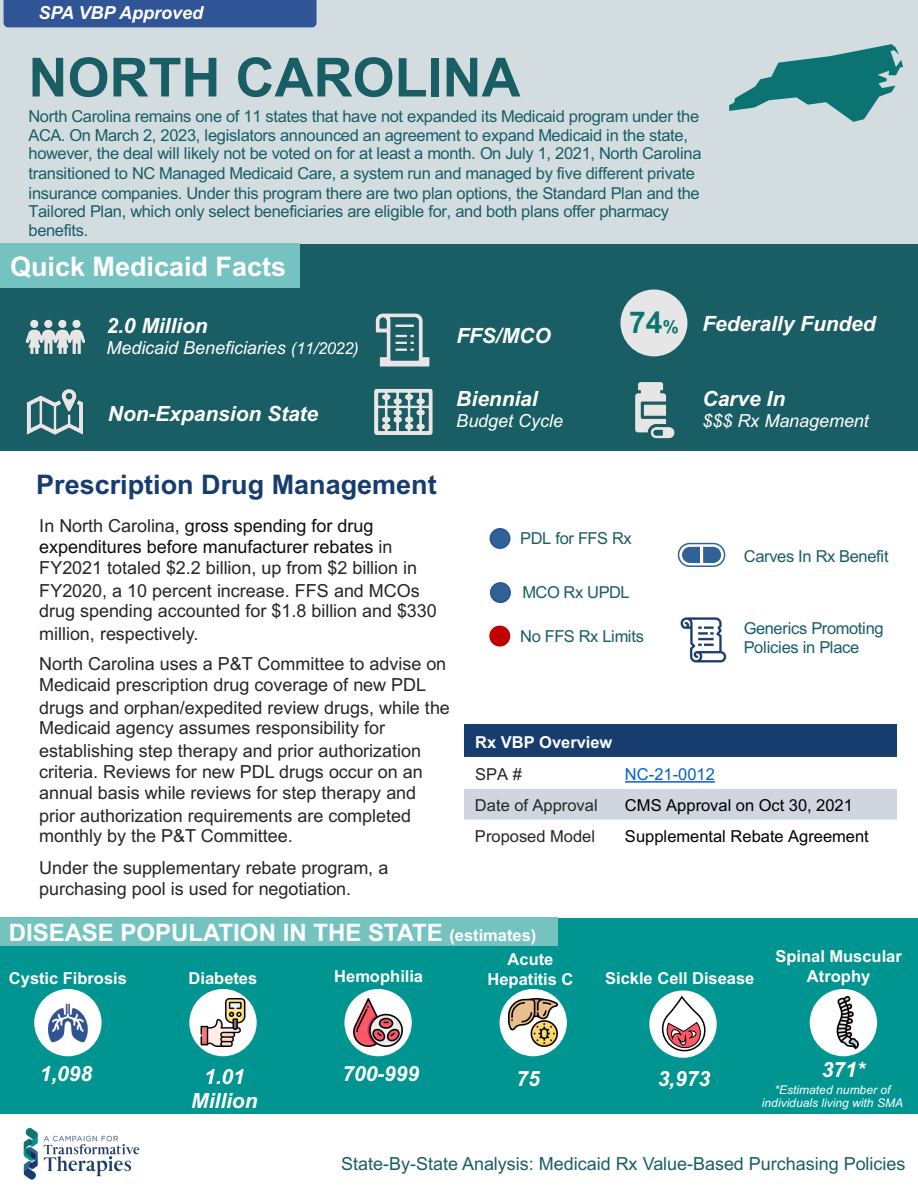
<style>
.page{position:relative;width:918px;height:1188px;background:#fff}
.page>*{position:absolute;margin:0;border:0;box-sizing:border-box;transform-origin:0 0}
.t1{font:700 54px "Arial";color:#195e65}
.t2{font:700 27px "Arial";color:#163d6d}
.t3{font:700 27px "Arial";color:#fff}
.t4{font:700 24px "Arial";letter-spacing:-.005em;color:#fff}
.t5{font:italic 700 21px/24.2px "Arial";color:#fff;text-align:center}
.t6{font:18px/20.9px "Arial";letter-spacing:-.005em;color:#262626}
.t7{font:18px "Arial";letter-spacing:-.005em;color:#195e65}
.t8{font:italic 18px "Arial";letter-spacing:-.005em;color:#fff}
.t9{font:italic 700 18px "Arial";letter-spacing:-.005em;color:#fff}
.t10{font:16.5px/19.2px "Arial";letter-spacing:-.02em;color:#195e65}
.t11{font:700 16.5px/19.5px "Arial";color:#fff;text-align:center}
.t12{font:16.5px "Arial";color:#000}
.t13{font:16.5px "Arial";color:#262626}
.t14{font:16.5px "Arial";color:#0563c1}
.t15{font:italic 12px/13.6px "Arial";letter-spacing:.005em;color:#fff;text-align:center}
.s1{color:#175e65}
.s2{font-size:16.5px}
.s3{font-style:normal;font-size:30px;color:#0b7472}
.s4{color:#0d0d0d}
</style>
<div class="page">
<img style="left:23px;top:1128px;width:117px;height:52px">
<div style="left:0;top:0;width:918px;height:259px;background:#d3dde0"></div>
<svg style="left:729px;top:44px;width:174px;height:78px"></svg>
<div style="left:0;top:244px;width:918px;height:207px;background:#195e65"></div>
<img style="left:25px;top:319px;width:61px;height:35px">
<img style="left:26px;top:389px;width:57px;height:46px">
<img style="left:374px;top:388px;width:59px;height:47px">
<img style="left:635px;top:382px;width:40px;height:57px">
<img style="left:375px;top:313px;width:55px;height:54px">
<div style="left:620px;top:290px;width:67px;height:66px;background:#e7e6e6;border-radius:50%"></div>
<div style="left:4px;top:0;width:313px;height:27px;background:#2f5597"></div>
<div style="left:0;top:243px;width:300px;height:45px;background:#75c3c1"></div>
<div style="left:464px;top:724px;width:433px;height:34px;background:#163d6d"></div>
<div style="left:464px;top:788px;width:150px;height:32px;background:#cfd6e0"></div>
<div style="left:614px;top:788px;width:283px;height:32px;background:#cfd6e0"></div>
<hr style="left:464px;top:757px;width:433px;height:1px;background:#fff">
<hr style="left:464px;top:788px;width:433px;height:1px;background:#fff">
<svg style="left:625px;top:781px;width:90px;height:2px"></svg>
<svg style="left:682px;top:547px;width:39px;height:16px"></svg>
<div style="left:678px;top:543px;width:47px;height:24px;border:1px solid #2f6296;border-radius:11px"></div>
<div style="left:490px;top:529px;width:20px;height:19px;background:#2f6296;border-radius:50%"></div>
<div style="left:490px;top:528px;width:20px;height:21px;border:1px solid #2f528f;border-radius:50%"></div>
<div style="left:490px;top:626px;width:20px;height:20px;background:#c00000;border-radius:50%"></div>
<div style="left:489px;top:626px;width:21px;height:21px;border:1px solid #c00000;border-radius:50%"></div>
<img style="left:680px;top:617px;width:47px;height:46px">
<div style="left:0;top:918px;width:918px;height:196px;background:#009591"></div>
<div style="left:189px;top:989px;width:68px;height:67px;background:#fff;border-radius:50%"></div>
<img style="left:199px;top:998px;width:48px;height:49px">
<div style="left:500px;top:989px;width:67px;height:67px;background:#fff;border-radius:50%"></div>
<img style="left:509px;top:998px;width:49px;height:49px">
<div style="left:344px;top:989px;width:68px;height:67px;background:#fff;border-radius:50%"></div>
<img style="left:354px;top:998px;width:48px;height:49px">
<div style="left:810px;top:989px;width:67px;height:67px;background:#fff;border-radius:50%"></div>
<img style="left:816px;top:996px;width:54px;height:54px">
<div style="left:0;top:918px;width:558px;height:28px;background:#75c3c1"></div>
<div style="left:34px;top:989px;width:68px;height:67px;background:#fff;border-radius:50%"></div>
<img style="left:44px;top:1003px;width:48px;height:44px">
<svg style="left:649px;top:990px;width:68px;height:68px"></svg>
<svg style="left:650px;top:994px;width:67px;height:64px"></svg>
<div style="left:491px;top:583px;width:19px;height:19px;background:#2f6296;border-radius:50%"></div>
<div style="left:490px;top:582px;width:21px;height:21px;border:1px solid #2f528f;border-radius:50%"></div>
<p class="t9" style="left:38px;top:2px;width:166px">SPA VBP Approved</p>
<h1 class="t1" style="left:29px;top:48px;width:494px">NORTH CAROLINA</h1>
<p class="t10" style="left:29px;top:107px;width:675px">North Carolina remains one of 11 states that have not expanded its Medicaid program under the ACA. <span class="s1">On March 2, 2023, legislators announced an agreement to expand Medicaid in the state, however, the deal will likely not be voted on for at least a month.</span> On July 1, 2021, North Carolina transitioned to NC Managed Medicaid Care, a system run and managed by five different private insurance companies. Under this program there are two plan options, the Standard Plan and the</p>
<p class="t10" style="left:29px;top:201px;width:642px">Tailored Plan, which only select beneficiaries are eligible for, and both plans offer pharmacy benefits.</p>
<h2 class="t3" style="left:10px;top:252px;width:278px">Quick Medicaid Facts</h2>
<p class="t5" style="left:107px;top:313px;width:103px">2.0 Million</p>
<p class="t8" style="left:107px;top:338px;width:254px">Medicaid Beneficiaries <span class="s2">(11/2022)</span></p>
<p class="t5" style="left:108px;top:401px;width:212px">Non-Expansion State</p>
<h2 class="t2" style="left:36px;top:469px;width:402px">Prescription Drug Management</h2>
<p class="t5" style="left:456px;top:324px;width:96px">FFS/MCO</p>
<p class="t5" style="left:456px;top:387px;width:83px">Biennial</p>
<p class="t8" style="left:456px;top:411px;width:108px">Budget Cycle</p>
<p class="t5" style="left:629px;top:312px;width:248px"><span class="s3">74</span><sub>%</sub> Federally Funded</p>
<p class="t5" style="left:702px;top:387px;width:84px">Carve In</p>
<p class="t8" style="left:702px;top:411px;width:168px">$$$ Rx Management</p>
<p class="t6" style="left:39px;top:515px;width:379px">In North Carolina, <span class="s4">gross spending for drug expenditures before manufacturer rebates</span> in<br>FY2021 totaled $2.2 billion, up from $2 billion in</p>
<p class="t6" style="left:39px;top:580px;width:399px">FY2020, a 10 percent increase. FFS and MCOs drug spending accounted for $1.8 billion and $330</p>
<p class="t6" style="left:39px;top:619px;width:408px;line-height:29.8px">million, respectively.<br>North Carolina uses a P&amp;T Committee to advise on</p>
<p class="t6" style="left:39px;top:673px;width:412px;line-height:22.6px">Medicaid prescription drug coverage of new PDL drugs and orphan/expedited review drugs, while the</p>
<p class="t6" style="left:39px;top:717px;width:383px;line-height:22.6px">Medicaid agency assumes responsibility for establishing step therapy and prior authorization</p>
<p class="t6" style="left:39px;top:761px;width:385px">criteria. Reviews for new PDL drugs occur on an annual basis while reviews for step therapy and</p>
<p class="t6" style="left:39px;top:805px;width:373px">prior authorization requirements are completed monthly by the P&amp;T Committee.</p>
<p class="t6" style="left:39px;top:857px;width:351px">Under the supplementary rebate program, a purchasing pool is used for negotiation.</p>
<p class="t10" style="left:520px;top:529px;width:113px">PDL for FFS Rx</p>
<p class="t10" style="left:523px;top:582px;width:109px">MCO Rx UPDL</p>
<p class="t10" style="left:520px;top:626px;width:125px">No FFS Rx Limits</p>
<p class="t10" style="left:744px;top:547px;width:146px">Carves In Rx Benefit</p>
<p class="t10" style="left:744px;top:618px;width:141px">Generics Promoting<br>Policies in Place</p>
<p class="t11" style="left:475px;top:732px;width:139px">Rx VBP Overview</p>
<p class="t13" style="left:475px;top:765px;width:48px">SPA #</p>
<p class="t14" style="left:625px;top:765px;width:91px">NC-21-0012</p>
<p class="t13" style="left:475px;top:796px;width:124px">Date of Approval</p>
<p class="t12" style="left:625px;top:796px;width:229px">CMS Approval on Oct 30, 2021</p>
<p class="t13" style="left:475px;top:827px;width:122px">Proposed Model</p>
<p class="t12" style="left:625px;top:827px;width:245px">Supplemental Rebate Agreement</p>
<h3 class="t4" style="left:9px;top:920px;width:529px">DISEASE POPULATION IN THE STATE <span class="s2">(estimates)</span></h3>
<p class="t11" style="left:9px;top:968px;width:120px">Cystic Fibrosis</p>
<p class="t11" style="left:189px;top:968px;width:70px">Diabetes</p>
<p class="t11" style="left:334px;top:967px;width:90px">Hemophilia</p>
<p class="t11" style="left:487px;top:950px;width:87px">Acute<br>Hepatitis C</p>
<p class="t11" style="left:605px;top:968px;width:151px">Sickle Cell Disease</p>
<p class="t11" style="left:775px;top:947px;width:128px">Spinal Muscular<br>Atrophy</p>
<p class="t5" style="left:40px;top:1061px;width:54px">1,098</p>
<p class="t5" style="left:191px;top:1065px;width:68px">1.01<br>Million</p>
<p class="t5" style="left:342px;top:1061px;width:78px">700-999</p>
<p class="t5" style="left:517px;top:1067px;width:25px">75</p>
<p class="t5" style="left:658px;top:1067px;width:54px">3,973</p>
<p class="t5" style="left:822px;top:1058px;width:45px">371*</p>
<p class="t15" style="left:762px;top:1083px;width:143px">*Estimated number of individuals living with SMA</p>
<p class="t7" style="left:341px;top:1154px;width:566px">State-By-State Analysis: Medicaid Rx Value-Based Purchasing Policies</p>
</div>
